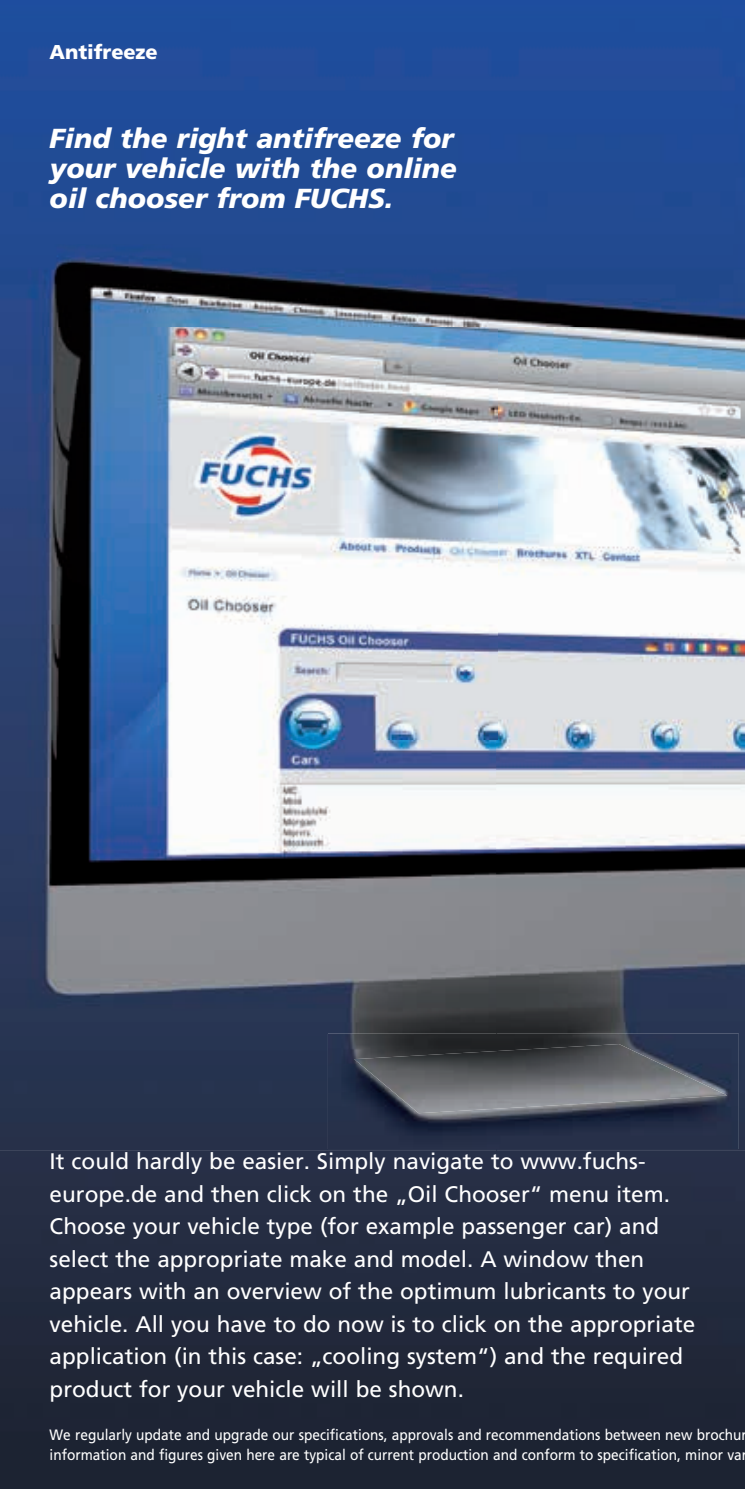
<style>
.page{position:relative;width:745px;height:1489px;background:#fff}
.page>*{position:absolute;margin:0;border:0;box-sizing:border-box;transform-origin:0 0}
.t1{font:italic 900 27.5px/30px "Frutiger LT Std";color:#fff;text-align:justify}
.t2{font:22.5px/32.5px "Frutiger LT Std";color:#fff}
.t3{font:900 20px "Frutiger LT Std";letter-spacing:-.005em;color:#fff}
.t4{font:15px/20px "Frutiger LT Std";color:#fff;scale:.91 1}
</style>
<div class="page">
<img style="left:0;top:0;width:744px;height:1488px">
<img style="left:0;top:244px;width:744px;height:906px">
<img style="left:328px;top:1033px;width:410px;height:115px">
<img style="left:354px;top:1044px;width:372px;height:69px">
<p class="t3" style="left:50px;top:40px;width:109px">Antifreeze</p>
<p class="t1" style="left:50px;top:124px;width:408px">Find the right antifreeze for your vehicle with the online oil chooser from FUCHS.</p>
<p class="t2" style="left:50px;top:1144px;width:646px">It could hardly be easier. Simply navigate to www.fuchs&shy;europe.de and then click on the „Oil Chooser“ menu item.<br>Choose your vehicle type (for example passenger car) and select the appropriate make and model. A window then appears with an overview of the optimum lubricants to your vehicle. All you have to do now is to click on the appropriate application (in this case: „cooling system“) and the required product for your vehicle will be shown.</p>
<p class="t4" style="left:50px;top:1424px;width:767px">We regularly update and upgrade our specifications, approvals and recommendations between new brochur information and figures given here are typical of current production and conform to specification, minor var</p>
</div>
